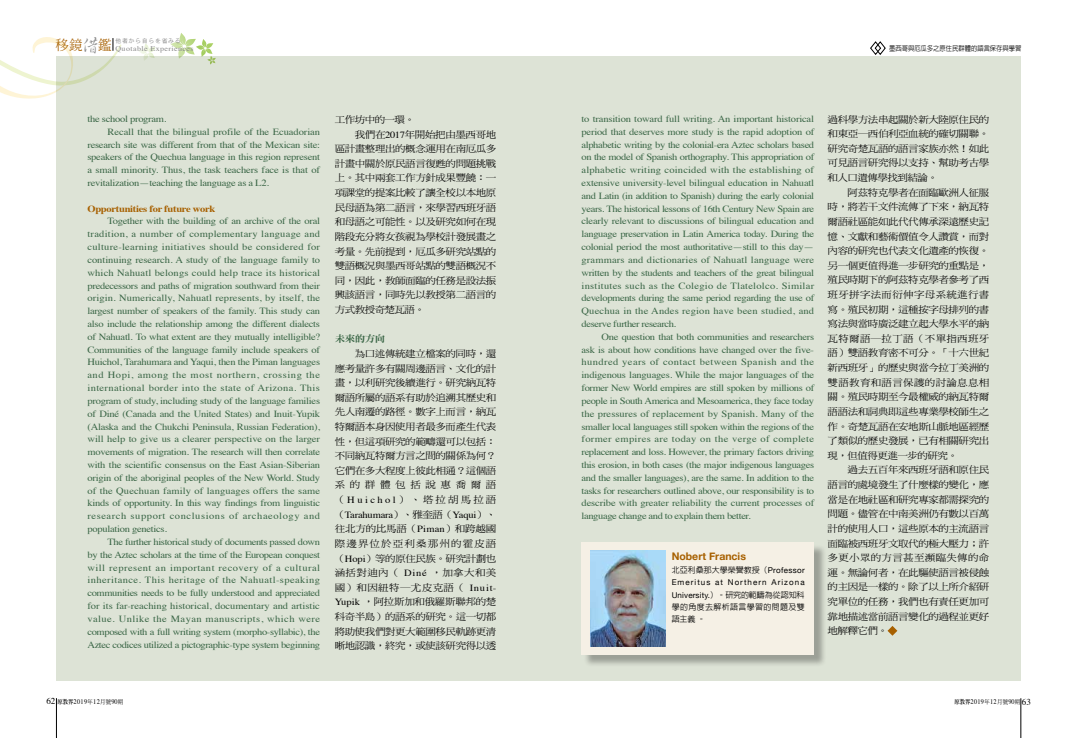
<style>
.page{position:relative;width:1078px;height:738px;background:#fff}
.page>*{position:absolute;margin:0;border:0;box-sizing:border-box;transform-origin:0 0}
.t1{font:700 10.5px "Helvetica Neue";color:#a76000}
.t2{font:9.4px/12.8px "Times";letter-spacing:-.025em;color:#396545;text-align:justify;scale:1.11 1}
.t3{font:9.4px/14.6px "DF Ming Std W5";letter-spacing:-.04em;color:#000;text-align:justify;scale:1.11 1}
.t4{font:9.4px "Times";letter-spacing:-.005em;color:#396545;scale:1.11 1}
.t5{font:700 9.4px "Times";letter-spacing:-.025em;color:#a76000;scale:1.11 1}
.t6{font:9.4px "Times";letter-spacing:-.015em;color:#000;scale:1.11 1}
.t7{font:9.4px "DF Ming Std W9";letter-spacing:-.05em;color:#396545;scale:1.11 1}
.t8{font:500 8px/12px "AR Hei B5";color:#000;text-align:justify}
.t9{font:8px "Helvetica Neue";letter-spacing:.13em;color:#000}
.t10{font:7.2px "Times";letter-spacing:.05em;color:#898989;scale:1.11 1}
.t11{font:7px "Times";letter-spacing:.05em;color:#000;scale:.9 1}
.t12{font:500 7px "AR Hei B5";color:#000;scale:.9 1}
.t13{font:6px "Heisei Kaku Go Std W3";letter-spacing:.1em;color:#898989}
.s1{font-family:"AR Xing Shu B5";font-weight:500;font-size:18.5px}
.s2{font-family:"Times"}
.s3{font-family:"DF Ming Std W5"}
.s4{font-family:"Helvetica Neue";font-weight:400}
.s5{font-size:9px}
.s6{font-family:"AR Ming B5";font-weight:800;font-size:6px}
.s7{font-family:"DF Ming Std W5";font-size:6px}
</style>
<div class="page">
<div style="left:57px;top:57px;width:963px;height:623px;background:#dde3d6"></div>
<svg style="left:170px;top:33px;width:46px;height:32px"></svg>
<svg style="left:138px;top:43px;width:17px;height:17px"></svg>
<hr style="left:56px;top:697px;width:1px;height:40px;background:#000">
<hr style="left:1020px;top:697px;width:1px;height:40px;background:#000">
<svg style="left:0;top:37px;width:128px;height:72px"></svg>
<svg style="left:870px;top:41px;width:16px;height:14px"></svg>
<svg style="left:887px;top:626px;width:10px;height:9px"></svg>
<div style="left:583px;top:544px;width:243px;height:123px;background:#000;opacity:.3"></div>
<div style="left:581px;top:542px;width:233px;height:112px;background:#f5f0e5"></div>
<img style="left:590px;top:550px;width:75px;height:96px">
<p class="t10" style="left:56px;top:42px;width:126px"><sup>移鏡</sup><span class="s1">借</span><sup>鑑</sup> Quotable Experiences</p>
<p class="t13" style="left:115px;top:36px;width:67px">他者から自らを省みる</p>
<p class="t2" style="left:87px;top:111px;width:73px">the school program.</p>
<p class="t4" style="left:107px;top:123px;width:193px">Recall that the bilingual profile of the Ecuadorian</p>
<p class="t2" style="left:87px;top:137px;width:211px">research site was different from that of the Mexican site:</p>
<p class="t2" style="left:87px;top:150px;width:211px">speakers of the Quechua language in this region represent</p>
<p class="t2" style="left:87px;top:163px;width:211px">a small minority. Thus, the task teachers face is that of</p>
<p class="t2" style="left:87px;top:175px;width:165px">revitalization—teaching the language as a L2.</p>
<p class="t5" style="left:87px;top:200px;width:117px">Opportunities for future work</p>
<p class="t2" style="left:87px;top:214px;width:211px;text-indent:20px">Together with the building of an archive of the oral tradition, a number of complementary language and culture-learning initiatives should be considered for continuing research. A study of the language family to which Nahuatl belongs could help trace its historical predecessors and paths of migration southward from their origin. Numerically, Nahuatl represents, by itself, the largest number of speakers of the family. This study can also include the relationship among the different dialects of Nahuatl. To what extent are they mutually intelligible?<br>Communities of the language family include speakers of Huichol, Tarahumara and Yaqui, then the Piman languages and Hopi, among the most northern, crossing the international border into the state of Arizona. This program of study, including study of the language families of Diné (Canada and the United States) and Inuit-Yupik (Alaska and the Chukchi Peninsula, Russian Federation), will help to give us a clearer perspective on the larger movements of migration. The research will then correlate with the scientific consensus on the East Asian-Siberian origin of the aboriginal peoples of the New World. Study of the Quechuan family of languages offers the same kinds of opportunity. In this way findings from linguistic research support conclusions of archaeology and population genetics.</p>
<p class="t2" style="left:87px;top:534px;width:211px;text-indent:20px">The further historical study of documents passed down by the Aztec scholars at the time of the European conquest will represent an important recovery of a cultural inheritance. This heritage of the Nahuatl-speaking communities needs to be fully understood and appreciated for its far-reaching historical, documentary and artistic value. Unlike the Mayan manuscripts, which were composed with a full writing system (morpho-syllabic), the Aztec codices utilized a pictographic-type system beginning</p>
<p class="t3" style="left:334px;top:112px;width:74px">工作坊中的一環。</p>
<p class="t3" style="left:354px;top:127px;width:129px">我們在<span class="s2">2017</span>年開始把由墨西哥地</p>
<p class="t3" style="left:334px;top:141px;width:147px">區計畫整理出的概念運用在南厄瓜多</p>
<p class="t3" style="left:334px;top:156px;width:147px">計畫中關於原民語言復甦的問題挑戰</p>
<p class="t3" style="left:334px;top:170px;width:147px">上。其中兩套工作方針成果豐饒：一</p>
<p class="t3" style="left:334px;top:185px;width:147px">項課堂的提案比較了讓全校以本地原</p>
<p class="t3" style="left:334px;top:200px;width:147px">民母語為第二語言，來學習西班牙語</p>
<p class="t3" style="left:334px;top:214px;width:147px">和母語之可能性。以及研究如何在現</p>
<p class="t3" style="left:334px;top:229px;width:147px">階段充分將女孩視為學校計發展畫之</p>
<p class="t3" style="left:334px;top:243px;width:147px">考量。先前提到，厄瓜多研究站點的</p>
<p class="t3" style="left:334px;top:258px;width:147px">雙語概況與墨西哥站點的雙語概況不</p>
<p class="t3" style="left:334px;top:273px;width:147px">同，因此，教師面臨的任務是設法振</p>
<p class="t3" style="left:334px;top:287px;width:147px">興該語言，同時先以教授第二語言的</p>
<p class="t3" style="left:334px;top:302px;width:83px">方式教授奇楚瓦語。</p>
<p class="t7" style="left:334px;top:333px;width:47px">未來的方向</p>
<p class="t3" style="left:334px;top:346px;width:147px;text-indent:20px">為口述傳統建立檔案的同時，還應考量許多有關周邊語言、文化的計畫，以利研究後續進行。研究納瓦特爾語所屬的語系有助於追溯其歷史和先人南遷的路徑。數字上而言，納瓦特爾語本身因使用者最多而產生代表性，但這項研究的範疇還可以包括：不同納瓦特爾方言之間的關係為何？它們在多大程度上彼此相通？這個語系的群體包括說惠喬爾語（<span class="s2">Huichol</span>）、塔拉胡馬拉語</p>
<p class="t6" style="left:334px;top:505px;width:147px"><span class="s3">（</span>Tarahumara<span class="s3">）、雅奎語（</span>Yaqui<span class="s3">）、</span></p>
<p class="t3" style="left:334px;top:521px;width:147px">往北方的比馬語（<span class="s2">Piman</span>）和跨越國際邊界位於亞利桑那州的霍皮語（<span class="s2">Hopi</span>）等的原住民族。研究計劃也涵括對迪內（ <span class="s2">Diné</span> ，加拿大和美國）和因紐特─尤皮克語（ <span class="s2">Inuit-Yupik</span> ，阿拉斯加和俄羅斯聯邦的楚科奇半島）的語系的研究。這一切都將助使我們對更大範圍移民軌跡更清晰地認識，終究，或使該研究得以透</p>
<p class="t12" style="left:888px;top:44px;width:148px">墨西哥與厄瓜多之原住民群體的語言保存與學習</p>
<p class="t2" style="left:581px;top:111px;width:211px">to transition toward full writing. An important historical period that deserves more study is the rapid adoption of alphabetic writing by the colonial-era Aztec scholars based on the model of Spanish orthography. This appropriation of alphabetic writing coincided with the establishing of extensive university-level bilingual education in Nahuatl and Latin (in addition to Spanish) during the early colonial years. The historical lessons of 16th Century New Spain are clearly relevant to discussions of bilingual education and language preservation in Latin America today. During the colonial period the most authoritative—still to this day— grammars and dictionaries of Nahuatl language were written by the students and teachers of the great bilingual institutes such as the Colegio de Tlatelolco. Similar developments during the same period regarding the use of Quechua in the Andes region have been studied, and deserve further research.</p>
<p class="t2" style="left:581px;top:329px;width:211px;text-indent:20px">One question that both communities and researchers ask is about how conditions have changed over the five&shy;hundred years of contact between Spanish and the indigenous languages. While the major languages of the former New World empires are still spoken by millions of people in South America and Mesoamerica, they face today the pressures of replacement by Spanish. Many of the smaller local languages still spoken within the regions of the former empires are today on the verge of complete replacement and loss. However, the primary factors driving this erosion, in both cases (the major indigenous languages and the smaller languages), are the same. In addition to the tasks for researchers outlined above, our responsibility is to describe with greater reliability the current processes of language change and to explain them better.</p>
<p class="t1" style="left:671px;top:547px;width:76px">Nobert Francis</p>
<p class="t8" style="left:671px;top:564px;width:134px">北亞利桑那大學榮譽教授（<span class="s4">Professor</span></p>
<p class="t9" style="left:671px;top:576px;width:134px">Emeritus at Northern Arizona</p>
<p class="t8" style="left:671px;top:588px;width:134px"><span class="s4">University.</span>）。研究的範疇為從認知科學的角度去解析語言學習的問題及雙語主義。</p>
<p class="t3" style="left:827px;top:112px;width:147px">過科學方法串起關於新大陸原住民的和東亞─西伯利亞血統的確切關聯。研究奇楚瓦語的語言家族亦然！如此可見語言研究得以支持、幫助考古學和人口遺傳學找到結論。</p>
<p class="t3" style="left:827px;top:185px;width:147px;text-indent:20px">阿茲特克學者在面臨歐洲人征服時，將若干文件流傳了下來，納瓦特爾語社區能如此代代傳承深遠歷史記憶、文獻和藝術價值令人讚賞，而對內容的研究也代表文化遺產的恢復。另一個更值得進一步研究的重點是，殖民時期下的阿茲特克學者參考了西班牙拼字法而衍伸字母系統進行書寫。殖民初期，這種按字母排列的書寫法與當時廣泛建立起大學水平的納瓦特爾語─拉丁語（不單指西班牙語）雙語教育密不可分。「十六世紀新西班牙」的歷史與當今拉丁美洲的雙語教育和語言保護的討論息息相關。殖民時期至今最權威的納瓦特爾語語法和詞典即這些專業學校師生之作。奇楚瓦語在安地斯山脈地區經歷了類似的歷史發展，已有相關研究出現，但值得更進一步的研究。</p>
<p class="t3" style="left:827px;top:462px;width:147px;text-indent:20px">過去五百年來西班牙語和原住民語言的處境發生了什麼樣的變化，應當是在地社區和研究專家都需探究的問題。儘管在中南美洲仍有數以百萬計的使用人口，這些原本的主流語言面臨被西班牙文取代的極大壓力；許多更小眾的方言甚至瀕臨失傳的命運。無論何者，在此驅使語言被侵蝕的主因是一樣的。除了以上所介紹研究單位的任務，我們也有責任更加可靠地描述當前語言變化的過程並更好地解釋它們。</p>
<p class="t11" style="left:46px;top:694px;width:87px"><span class="s5">62</span> <span class="s6">原教界</span>2019<span class="s7">年</span>12<span class="s7">月號</span>90<span class="s7">期</span></p>
<p class="t11" style="left:954px;top:694px;width:86px"><span class="s6">原教界</span>2019<span class="s7">年</span>12<span class="s7">月號</span>90<span class="s7">期</span> <span class="s5">63</span></p>
</div>
